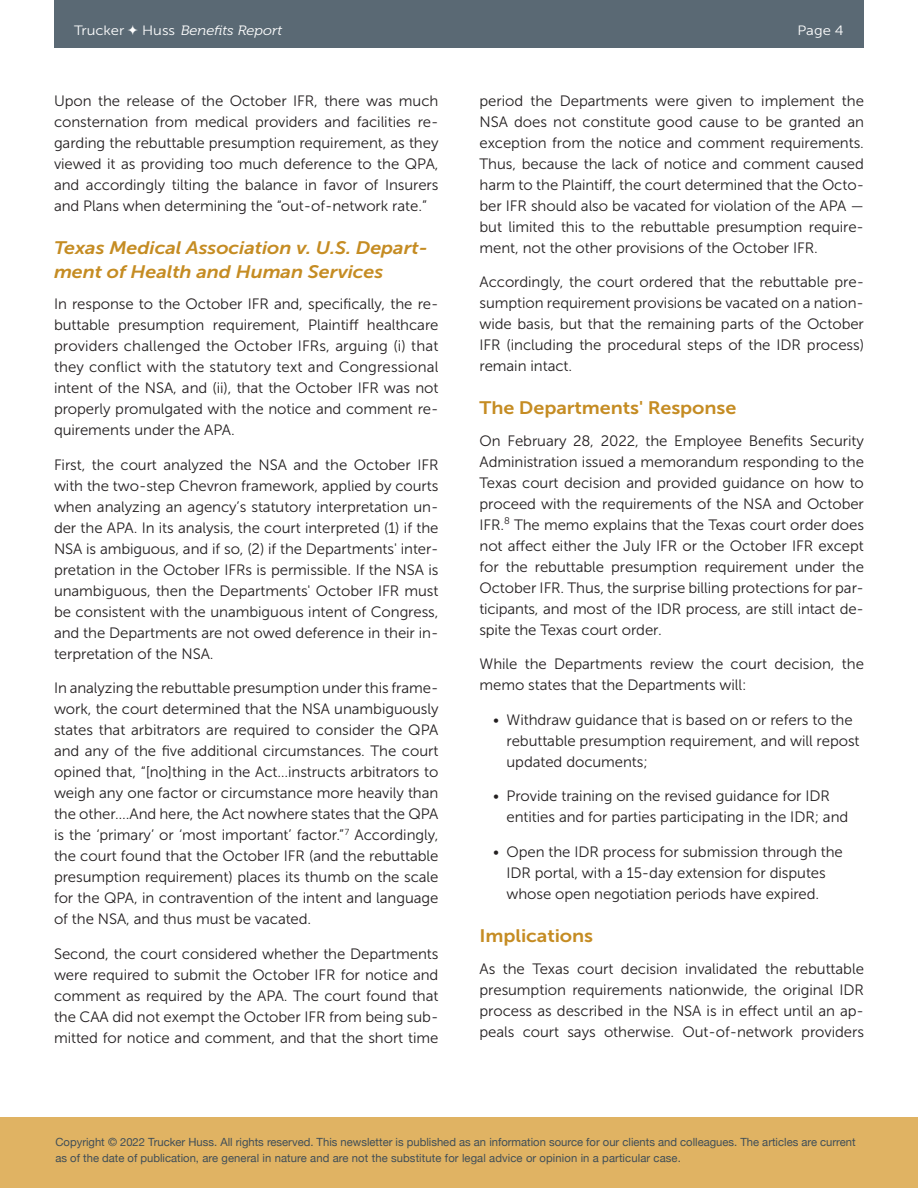
<style>
.page{position:relative;width:918px;height:1188px;background:#fff}
.page>*{position:absolute;margin:0;border:0;box-sizing:border-box;transform-origin:0 0}
.t1{font:italic 18px/24px "Museo Sans 700";letter-spacing:-.005em;color:#c58c23;scale:1.1 1}
.t2{font:18px "Museo Sans 700";letter-spacing:-.005em;color:#c58c23;scale:1.1 1}
.t3{font:15px/21px "Museo Sans 300";letter-spacing:-.005em;color:#231f20;text-align:justify}
.t4{font:italic 13.5px "Museo 300";color:#fff;scale:1.1 1}
.t5{font:13.5px "Museo Sans 300";color:#fff;scale:1.1 1}
.t6{font:11.25px/16.5px "Helvetica Neue";color:#404e57}
.s1{font-family:"Museo Sans 300";font-style:normal}
</style>
<div class="page">
<div style="left:54px;top:0;width:810px;height:47px;background:#5a6974"></div>
<div style="left:0;top:1118px;width:918px;height:70px;background:#e0b363"></div>
<p class="t5" style="left:74px;top:23px;width:47px">Trucker</p>
<p class="t4" style="left:142px;top:23px;width:129px"><span class="s1">Huss</span> Benefits Report</p>
<p class="t5" style="left:797px;top:23px;width:44px">Page 4</p>
<p class="t3" style="left:54px;top:90px;width:386px">Upon the release of the October IFR, there was much consternation from medical providers and facilities re&shy;garding the rebuttable presumption requirement, as they viewed it as providing too much deference to the QPA, and accordingly tilting the balance in favor of Insurers and Plans when determining the “out-of-network rate.”</p>
<p class="t1" style="left:54px;top:235px;width:341px">Texas Medical Association v. U.S. Depart&shy;ment of Health and Human Services</p>
<p class="t3" style="left:54px;top:294px;width:386px">In response to the October IFR and, specifically, the re&shy;buttable presumption requirement, Plaintiff healthcare providers challenged the October IFRs, arguing (i) that they conflict with the statutory text and Congressional intent of the NSA, and (ii), that the October IFR was not properly promulgated with the notice and comment re&shy;quirements under the APA.</p>
<p class="t3" style="left:54px;top:454px;width:386px">First, the court analyzed the NSA and the October IFR with the two-step Chevron framework, applied by courts when analyzing an agency’s statutory interpretation un&shy;der the APA. In its analysis, the court interpreted (1) if the NSA is ambiguous, and if so, (2) if the Departments' inter&shy;pretation in the October IFRs is permissible. If the NSA is unambiguous, then the Departments' October IFR must be consistent with the unambiguous intent of Congress, and the Departments are not owed deference in their in&shy;terpretation of the NSA.</p>
<p class="t3" style="left:54px;top:678px;width:386px">In analyzing the rebuttable presumption under this frame&shy;work, the court determined that the NSA unambiguously states that arbitrators are required to consider the QPA and any of the five additional circumstances. The court opined that, “[no]thing in the Act…instructs arbitrators to weigh any one factor or circumstance more heavily than the other….And here, the Act nowhere states that the QPA is the ‘primary’ or ‘most important’ factor.”<sup>7</sup> Accordingly, the court found that the October IFR (and the rebuttable presumption requirement) places its thumb on the scale for the QPA, in contravention of the intent and language of the NSA, and thus must be vacated.</p>
<p class="t3" style="left:54px;top:943px;width:386px">Second, the court considered whether the Departments were required to submit the October IFR for notice and comment as required by the APA. The court found that the CAA did not exempt the October IFR from being sub&shy;mitted for notice and comment, and that the short time</p>
<p class="t3" style="left:480px;top:90px;width:386px">period the Departments were given to implement the NSA does not constitute good cause to be granted an exception from the notice and comment requirements.<br>Thus, because the lack of notice and comment caused harm to the Plaintiff, the court determined that the Octo&shy;ber IFR should also be vacated for violation of the APA — but limited this to the rebuttable presumption require&shy;ment, not the other provisions of the October IFR.</p>
<p class="t3" style="left:480px;top:272px;width:386px">Accordingly, the court ordered that the rebuttable pre&shy;sumption requirement provisions be vacated on a nation&shy;wide basis, but that the remaining parts of the October IFR (including the procedural steps of the IDR process) remain intact.</p>
<p class="t2" style="left:480px;top:398px;width:235px">The Departments' Response</p>
<p class="t3" style="left:480px;top:430px;width:386px">On February 28, 2022, the Employee Benefits Security Administration issued a memorandum responding to the Texas court decision and provided guidance on how to proceed with the requirements of the NSA and October IFR.<sup>8</sup> The memo explains that the Texas court order does not affect either the July IFR or the October IFR except for the rebuttable presumption requirement under the October IFR. Thus, the surprise billing protections for par&shy;ticipants, and most of the IDR process, are still intact de&shy;spite the Texas court order.</p>
<p class="t3" style="left:480px;top:654px;width:386px">While the Departments review the court decision, the memo states that the Departments will:</p>
<p class="t3" style="left:507px;top:709px;width:355px;text-align:left;text-indent:-14px">• Withdraw guidance that is based on or refers to the rebuttable presumption requirement, and will repost updated documents;</p>
<p class="t3" style="left:507px;top:786px;width:343px;text-indent:-14px">• Provide training on the revised guidance for IDR entities and for parties participating in the IDR; and</p>
<p class="t3" style="left:507px;top:841px;width:338px;text-align:left;text-indent:-14px">• Open the IDR process for submission through the<br>IDR portal, with a 15-day extension for disputes whose open negotiation periods have expired.</p>
<p class="t2" style="left:480px;top:926px;width:105px">Implications</p>
<p class="t3" style="left:480px;top:958px;width:386px">As the Texas court decision invalidated the rebuttable presumption requirements nationwide, the original IDR process as described in the NSA is in effect until an ap&shy;peals court says otherwise. Out-of-network providers</p>
<p class="t6" style="left:56px;top:1134px;width:802px">Copyright © 2022 Trucker Huss. All rights reserved. This newsletter is published as an information source for our clients and colleagues. The articles are current as of the date of publication, are general in nature and are not the substitute for legal advice or opinion in a particular case.</p>
</div>
